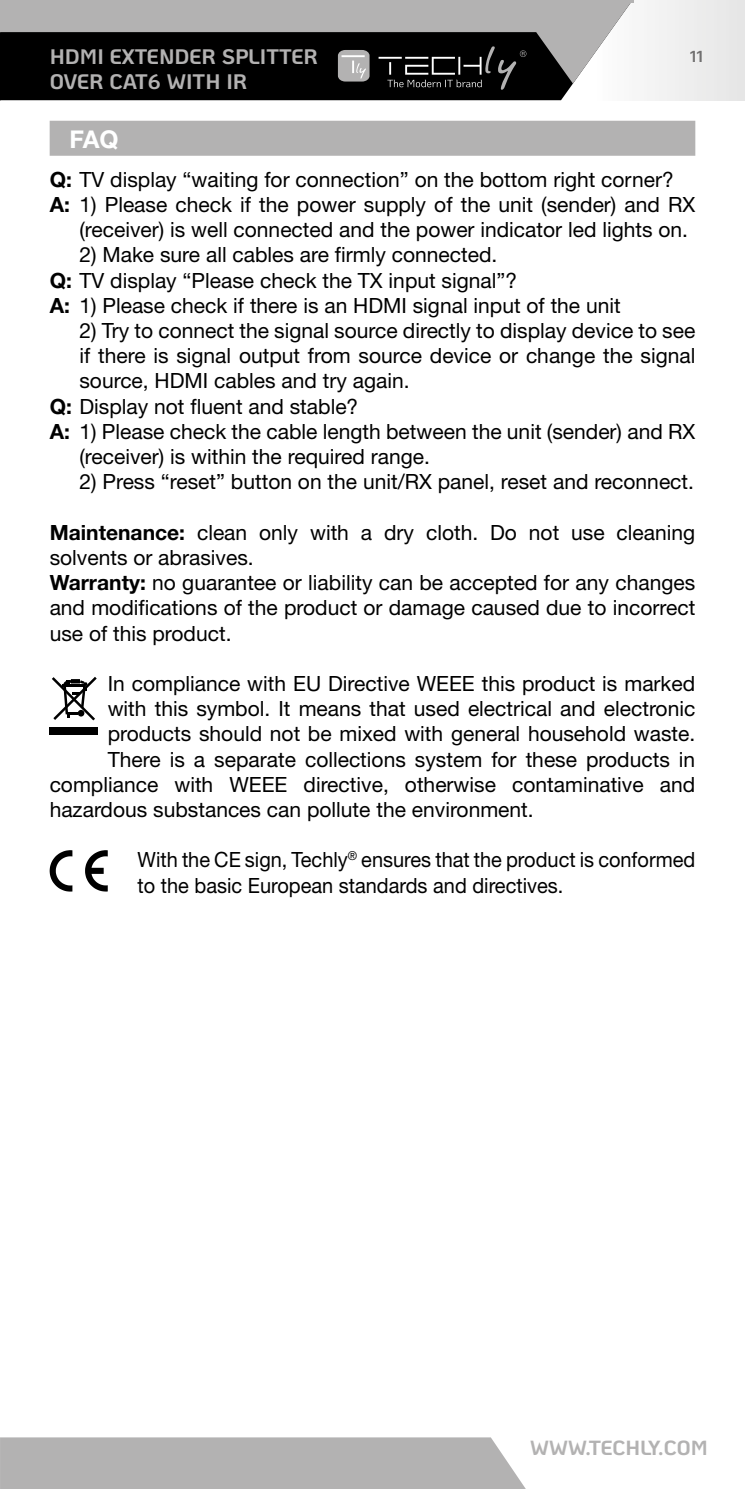
<style>
.page{position:relative;width:745px;height:1489px;background:#fff}
.page>*{position:absolute;margin:0;border:0;box-sizing:border-box;transform-origin:0 0}
.t1{font:700 24.5px "Helvetica Neue LT Std";color:#fff}
.t2{font:21px/25.2px "Helvetica Neue LT Std";color:#000}
.t3{font:21px/25.2px "Helvetica Neue LT Std";color:#000;scale:.95 1}
.t4{font:700 21px/25.2px "Ko Ho";color:#b3b2b2}
.t5{font:700 20.3px "Ko Ho";color:#b3b2b2}
.t6{font:700 15.75px "Ko Ho";color:#706f6f}
.s1{font-weight:700}
</style>
<div class="page">
<div style="left:0;top:1437px;width:525px;height:51px;background:#b3b2b2"></div>
<div style="left:50px;top:121px;width:644px;height:35px;background:#b3b2b2"></div>
<svg style="left:52px;top:677px;width:45px;height:43px"></svg>
<div style="left:50px;top:727px;width:48px;height:7px;background:#000"></div>
<svg style="left:85px;top:850px;width:23px;height:41px"></svg>
<svg style="left:50px;top:850px;width:22px;height:41px"></svg>
<svg style="left:1px;top:84px;width:631px;height:16px;background:#1c1c1c"></svg>
<svg style="left:0;top:84px;width:1px;height:16px"></svg>
<svg style="left:0;top:2px;width:632px;height:82px;background:#5e5e5e"></svg>
<hr style="left:378px;top:57px;width:23px;height:2px;background:#fff">
<svg style="left:338px;top:50px;width:31px;height:32px"></svg>
<svg style="left:387px;top:46px;width:139px;height:44px;background:#1f1f1f"></svg>
<hr style="left:0;top:0;width:633px;height:2px;background:#b3b2b2">
<p class="t4" style="left:50px;top:44px;width:269px">HDMI EXTENDER SPLITTER<br>OVER CAT6 WITH IR</p>
<p class="t6" style="left:689px;top:44px;width:15px">11</p>
<p class="t1" style="left:69px;top:124px;width:51px">FAQ</p>
<p class="t2" style="left:50px;top:166px;width:625px"><span class="s1">Q:</span> TV display “waiting for connection” on the bottom right corner?</p>
<p class="t2" style="left:50px;top:191px;width:646px"><span class="s1">A:</span> 1) Please check if the power supply of the unit (sender) and RX</p>
<p class="t2" style="left:79px;top:217px;width:609px">(receiver) is well connected and the power indicator led lights on.</p>
<p class="t2" style="left:50px;top:242px;width:572px;text-indent:30px">2) Make sure all cables are firmly connected.<br><span class="s1">Q:</span> TV display “Please check the TX input signal”?<br><span class="s1">A:</span> 1) Please check if there is an HDMI signal input of the unit</p>
<p class="t2" style="left:79px;top:317px;width:617px">2) Try to connect the signal source directly to display device to see</p>
<p class="t2" style="left:79px;top:343px;width:617px">if there is signal output from source device or change the signal</p>
<p class="t2" style="left:79px;top:368px;width:331px">source, HDMI cables and try again.</p>
<p class="t2" style="left:50px;top:393px;width:310px"><span class="s1">Q:</span> Display not fluent and stable?</p>
<p class="t2" style="left:50px;top:418px;width:646px"><span class="s1">A:</span> 1) Please check the cable length between the unit (sender) and RX</p>
<p class="t2" style="left:79px;top:443px;width:352px">(receiver) is within the required range.</p>
<p class="t2" style="left:79px;top:469px;width:615px">2) Press “reset” button on the unit/RX panel, reset and reconnect.</p>
<p class="t2" style="left:50px;top:519px;width:646px"><span class="s1">Maintenance:</span> clean only with a dry cloth. Do not use cleaning solvents or abrasives.<br><span class="s1">Warranty:</span> no guarantee or liability can be accepted for any changes and modifications of the product or damage caused due to incorrect use of this product.</p>
<p class="t2" style="left:108px;top:670px;width:588px">In compliance with EU Directive WEEE this product is marked</p>
<p class="t2" style="left:108px;top:695px;width:588px">with this symbol. It means that used electrical and electronic</p>
<p class="t2" style="left:108px;top:721px;width:588px">products should not be mixed with general household waste.</p>
<p class="t2" style="left:108px;top:746px;width:588px">There is a separate collections system for these products in</p>
<p class="t2" style="left:50px;top:771px;width:646px">compliance with WEEE directive, otherwise contaminative and</p>
<p class="t2" style="left:50px;top:796px;width:485px">hazardous substances can pollute the environment.</p>
<p class="t3" style="left:137px;top:847px;width:588px">With the CE sign, Techly<sup>®</sup> ensures that the product is conformed to the basic European standards and directives.</p>
<p class="t5" style="left:530px;top:1430px;width:179px">WWW.TECHLY.COM</p>
</div>
